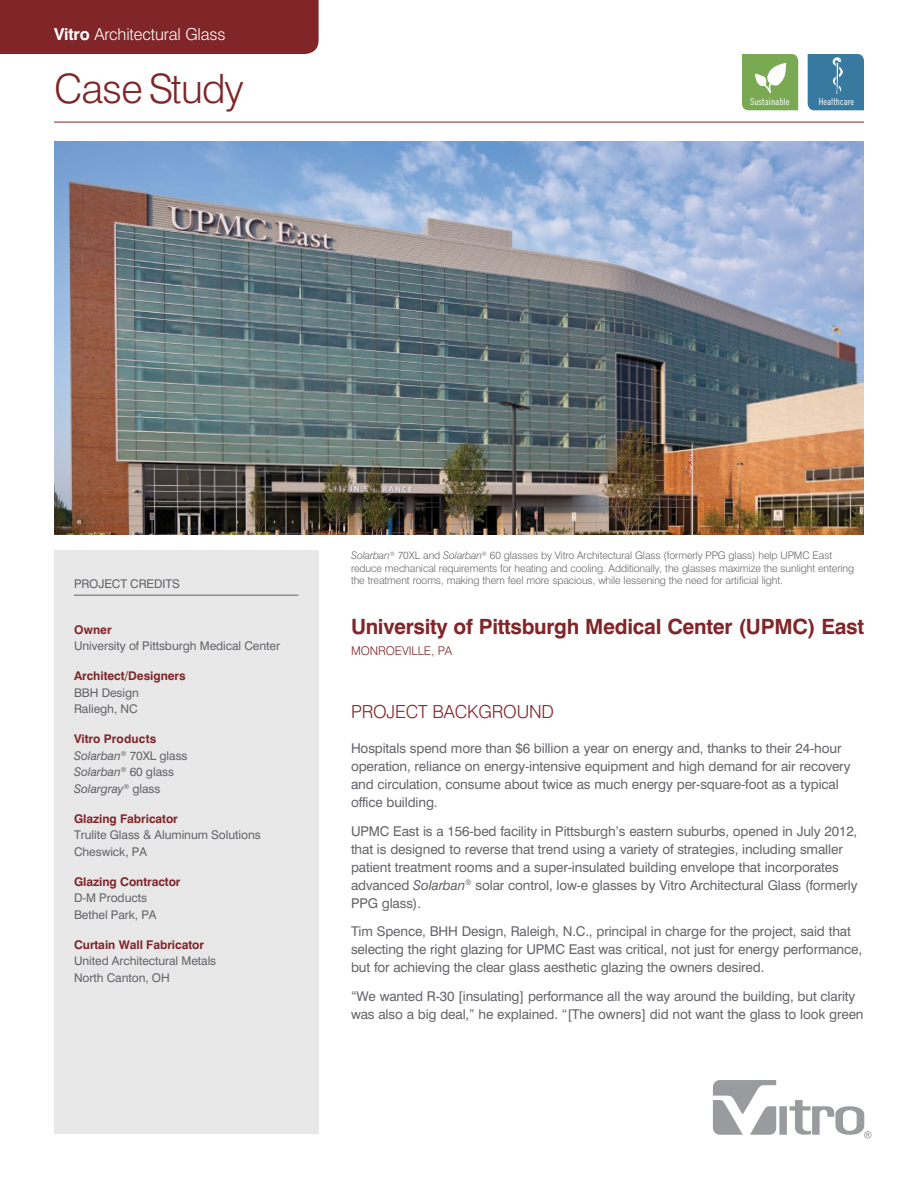
<style>
.page{position:relative;width:918px;height:1188px;background:#fff}
.page>*{position:absolute;margin:0;border:0;box-sizing:border-box;transform-origin:0 0}
.t1{font:300 40.5px "Swiss 721 BT";letter-spacing:-.02em;color:#802528}
.Project_Title{font:700 21px "Swiss 721 BT";letter-spacing:-.015em;color:#802528}
.Project_Background{font:300 18px "Swiss 721 BT";letter-spacing:-.01em;color:#802528}
.t2{font:300 16.5px "Swiss 721 BT";letter-spacing:-.01em;color:#fff}
.t3{font:13.5px/18px "Swiss 721 BT";letter-spacing:-.01em;color:#646569}
.Project_Description{font:12px/16.5px "Swiss 721 BT";letter-spacing:-.005em;color:#646569}
.Project_Header{font:700 12px "Swiss 721 BT";letter-spacing:-.005em;color:#802528}
.Project_Description-2{font:italic 12px/16.5px "Swiss 721 BT";letter-spacing:-.005em;color:#646569}
.Project_Location{font:300 12px "Swiss 721 BT";letter-spacing:-.005em;color:#802528}
.t4{font:300 10.5px/12.6px "Swiss 721 BT";letter-spacing:-.01em;color:#646569}
.t5{font:9.45px "Trade Gothic Cond Eighteen";color:#fff}
.s1{font-weight:700}
.s2{font-style:normal}
.s3{font-style:italic}
</style>
<div class="page">
<div style="left:0;top:0;width:319px;height:54px;background:#802528"></div>
<svg style="left:742px;top:54px;width:56px;height:56px;background:#8bb56a"></svg>
<div style="left:808px;top:54px;width:56px;height:56px;background:#38799f"></div>
<hr style="left:54px;top:122px;width:810px;height:1px;background:#802528">
<svg style="left:713px;top:1080px;width:159px;height:58px"></svg>
<img style="left:54px;top:141px;width:810px;height:394px">
<div style="left:54px;top:551px;width:265px;height:583px;background:#e8e8e9"></div>
<hr style="left:74px;top:595px;width:225px;height:1px;background:#646569">
<p class="t2" style="left:54px;top:24px;width:173px"><span class="s1">Vitro</span> Architectural Glass</p>
<p class="t1" style="left:54px;top:64px;width:191px">Case Study</p>
<p class="t5" style="left:750px;top:96px;width:41px">Sustainable</p>
<p class="t5" style="left:819px;top:96px;width:37px">Healthcare</p>
<p class="Project_Description" style="left:74px;top:575px;width:107px">PROJECT CREDITS</p>
<p class="Project_Header" style="left:74px;top:622px;width:39px">Owner</p>
<p class="Project_Description" style="left:74px;top:638px;width:207px">University of Pittsburgh Medical Center</p>
<p class="Project_Header" style="left:74px;top:669px;width:113px">Architect/Designers</p>
<p class="Project_Description" style="left:74px;top:684px;width:66px">BBH Design<br>Raliegh, NC</p>
<p class="Project_Header" style="left:74px;top:732px;width:84px">Vitro Products</p>
<p class="Project_Description-2" style="left:74px;top:747px;width:115px">Solarban<sup>®</sup> <span class="s2">70XL glass<br></span>Solarban<sup>®</sup> <span class="s2">60 glass<br></span>Solargray<sup>®</sup> <span class="s2">glass</span></p>
<p class="Project_Header" style="left:74px;top:811px;width:105px">Glazing Fabricator</p>
<p class="Project_Description" style="left:74px;top:827px;width:188px">Trulite Glass &amp; Aluminum Solutions<br>Cheswick, PA</p>
<p class="Project_Header" style="left:74px;top:874px;width:108px">Glazing Contractor</p>
<p class="Project_Description" style="left:74px;top:890px;width:84px">D-M Products<br>Bethel Park, PA</p>
<p class="Project_Header" style="left:74px;top:937px;width:131px">Curtain Wall Fabricator</p>
<p class="Project_Description" style="left:74px;top:953px;width:144px">United Architectural Metals<br>North Canton, OH</p>
<p class="t4" style="left:351px;top:549px;width:505px"><span class="s3">Solarban</span><sup>®</sup> 70XL and <span class="s3">Solarban</span><sup>®</sup> 60 glasses by Vitro Architectural Glass (formerly PPG glass) help UPMC East reduce mechanical requirements for heating and cooling. Additionally, the glasses maximize the sunlight entering the treatment rooms, making them feel more spacious, while lessening the need for artificial light.</p>
<p class="Project_Title" style="left:351px;top:614px;width:515px">University of Pittsburgh Medical Center (UPMC) East</p>
<p class="Project_Location" style="left:351px;top:644px;width:103px">MONROEVILLE, PA</p>
<p class="Project_Background" style="left:351px;top:701px;width:205px">PROJECT BACKGROUND</p>
<p class="t3" style="left:351px;top:739px;width:501px">Hospitals spend more than $6 billion a year on energy and, thanks to their 24-hour operation, reliance on energy-intensive equipment and high demand for air recovery and circulation, consume about twice as much energy per-square-foot as a typical office building.</p>
<p class="t3" style="left:351px;top:822px;width:508px">UPMC East is a 156-bed facility in Pittsburgh’s eastern suburbs, opened in July 2012, that is designed to reverse that trend using a variety of strategies, including smaller patient treatment rooms and a super-insulated building envelope that incorporates advanced <span class="s3">Solarban</span><sup>®</sup> solar control, low-e glasses by Vitro Architectural Glass (formerly PPG glass).</p>
<p class="t3" style="left:351px;top:923px;width:513px">Tim Spence, BHH Design, Raleigh, N.C., principal in charge for the project, said that selecting the right glazing for UPMC East was critical, not just for energy performance, but for achieving the clear glass aesthetic glazing the owners desired.</p>
<p class="t3" style="left:351px;top:987px;width:514px">“We wanted R-30 [insulating] performance all the way around the building, but clarity was also a big deal,” he explained. “[The owners] did not want the glass to look green</p>
</div>
